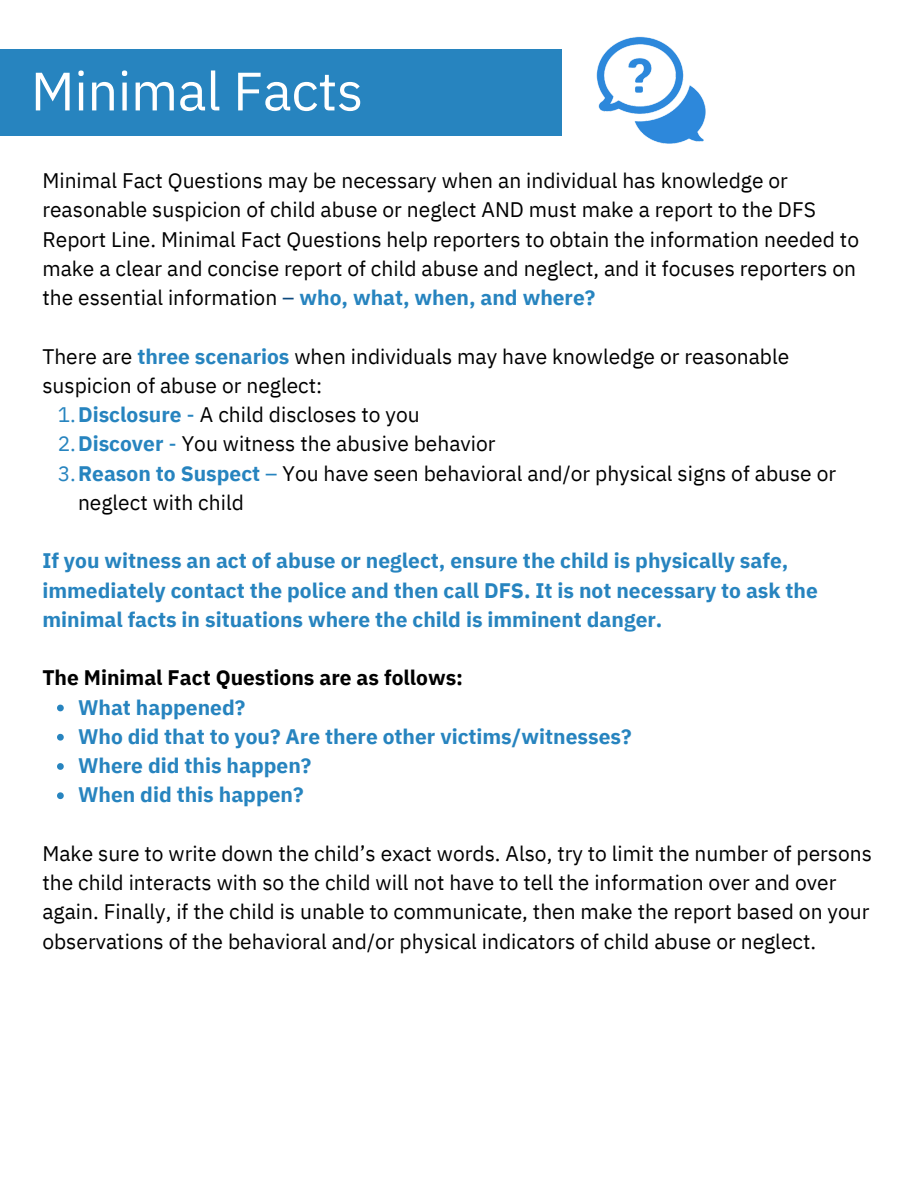
<style>
.page{position:relative;width:918px;height:1188px;background:#fff}
.page>*{position:absolute;margin:0;border:0;box-sizing:border-box;transform-origin:0 0}
.t1{font:54px "IBM Plex Sans";letter-spacing:-.005em;color:#fff}
.t2{font:21px/29.2px "IBM Plex Sans";color:#000}
.t3{font:700 21px/29.2px "IBM Plex Sans";color:#2784bf}
.t4{font:700 21px "IBM Plex Sans";color:#000}
.s1{color:#0c487d}
.s2{font-weight:700;color:#2784bf}
.s3{color:#2784bf}
</style>
<div class="page">
<div style="left:0;top:49px;width:561px;height:86px;background:#2784bf"></div>
<svg style="left:57px;top:705px;width:7px;height:6px"></svg>
<svg style="left:57px;top:734px;width:7px;height:7px"></svg>
<svg style="left:57px;top:763px;width:7px;height:7px"></svg>
<svg style="left:57px;top:792px;width:7px;height:7px"></svg>
<img style="left:596px;top:36px;width:110px;height:108px">
<p class="t1" style="left:31px;top:55px;width:334px">Minimal Facts</p>
<p class="t2" style="left:42px;top:166px;width:818px">Minimal Fact Questions may be necessary when an individual has knowledge or reasonable suspicion of child abuse or neglect AND must make a report to the DFS Report Line. Minimal Fact Questions help reporters to obtain the information needed to make a clear and concise report of child abuse and neglect, and it focuses reporters on the essential information <span class="s1">–</span> <span class="s2">who, what, when, and where?</span></p>
<p class="t2" style="left:42px;top:341px;width:748px">There are <span class="s2">three scenarios</span> when individuals may have knowledge or reasonable suspicion of abuse or neglect:</p>
<p class="t2" style="left:58px;top:400px;width:364px"><span class="s3">1.</span><span class="s2">Disclosure</span> <span class="s3">-</span> A child discloses to you</p>
<p class="t2" style="left:58px;top:429px;width:440px"><span class="s3">2.</span><span class="s2">Discover</span> <span class="s3">-</span> You witness the abusive behavior</p>
<p class="t2" style="left:78px;top:458px;width:760px;text-indent:-20px"><span class="s3">3.</span><span class="s2">Reason to Suspect</span> <span class="s3">–</span> You have seen behavioral and/or physical signs of abuse or neglect with child</p>
<p class="t3" style="left:42px;top:546px;width:777px">If you witness an act of abuse or neglect, ensure the child is physically safe, immediately contact the police and then call DFS. It is not necessary to ask the minimal facts in situations where the child is imminent danger.</p>
<p class="t4" style="left:42px;top:664px;width:422px">The Minimal Fact Questions are as follows:</p>
<p class="t3" style="left:78px;top:692px;width:169px">What happened?</p>
<p class="t3" style="left:78px;top:721px;width:555px">Who did that to you? Are there other victims/witnesses?</p>
<p class="t3" style="left:78px;top:751px;width:235px">Where did this happen?</p>
<p class="t3" style="left:78px;top:780px;width:227px">When did this happen?</p>
<p class="t2" style="left:42px;top:838px;width:831px">Make sure to write down the child’s exact words. Also, try to limit the number of persons the child interacts with so the child will not have to tell the information over and over again. Finally, if the child is unable to communicate, then make the report based on your observations of the behavioral and/or physical indicators of child abuse or neglect.</p>
</div>
